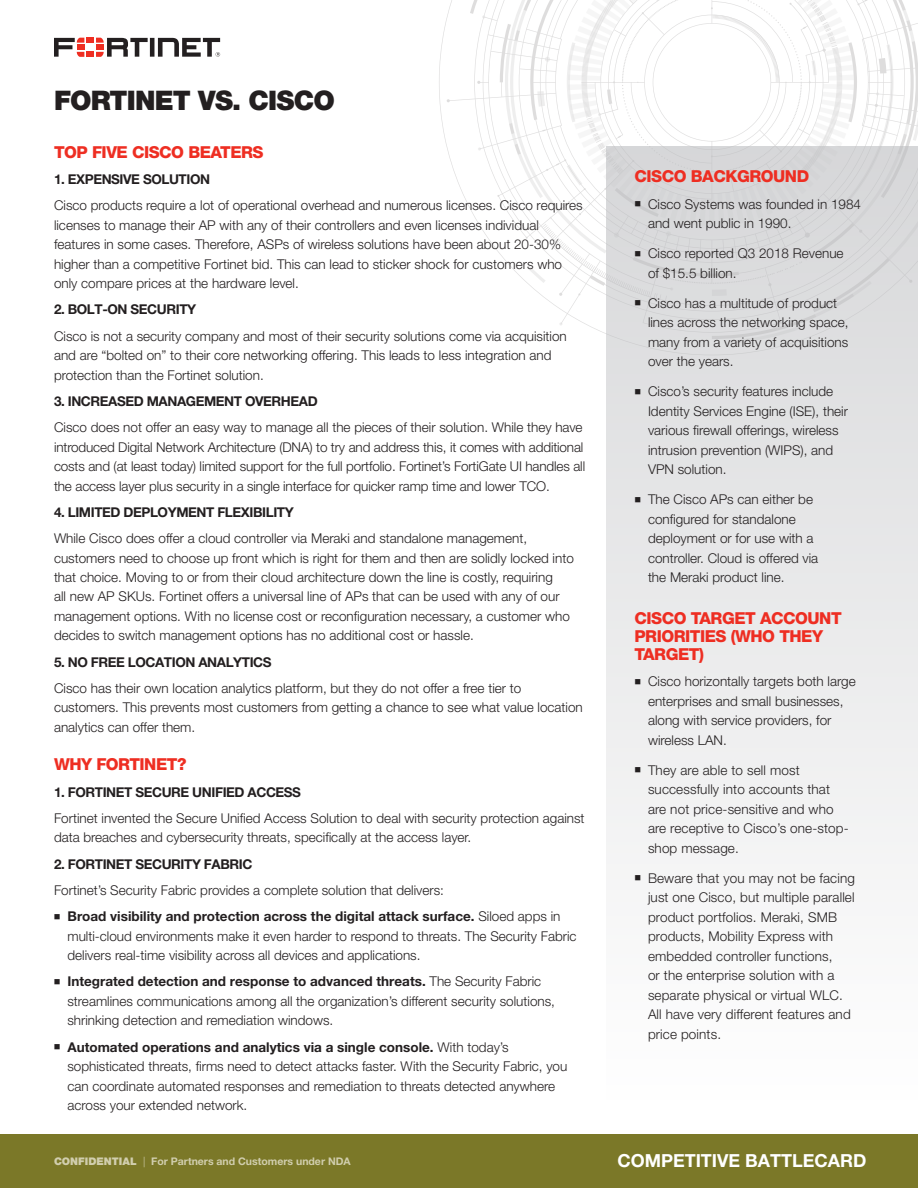
<style>
.page{position:relative;width:918px;height:1188px;background:#fff}
.page>*{position:absolute;margin:0;border:0;box-sizing:border-box;transform-origin:0 0}
.t1{font:900 27px "Helvetica Neue LT Pro";letter-spacing:-.03em;color:#231f20}
.t2{font:700 18px "Helvetica Neue LT Pro";color:#fff}
.t3{font:800 16.5px/18px "Helvetica Neue LT Pro";letter-spacing:-.03em;color:#ee2e22}
.t4{font:300 13.5px/19.5px "Helvetica Neue LT Pro";color:#231f20}
.t5{font:700 13.5px "Helvetica Neue LT Pro";letter-spacing:-.03em;color:#231f20}
.t6{font:700 10.5px "Helvetica Neue LT Pro";color:#d1ceae}
.s1{font-weight:700}
.s2{font-weight:900}
.s3{font-weight:300}
</style>
<div class="page">
<div style="left:0;top:1134px;width:918px;height:54px;background:#7b7828"></div>
<div style="left:86px;top:38px;width:8px;height:5px;background:#ee2e22"></div>
<div style="left:86px;top:52px;width:8px;height:5px;background:#ee2e22"></div>
<svg style="left:54px;top:38px;width:30px;height:19px"></svg>
<svg style="left:96px;top:38px;width:124px;height:19px"></svg>
<svg style="left:478px;top:0;width:440px;height:334px"></svg>
<svg style="left:542px;top:0;width:340px;height:301px"></svg>
<svg style="left:556px;top:159px;width:10px;height:7px"></svg>
<svg style="left:857px;top:0;width:11px;height:5px"></svg>
<div style="left:606px;top:146px;width:312px;height:953px;background:linear-gradient(to bottom,#d5d6d7,#fff)"></div>
<h1 class="t1" style="left:54px;top:85px;width:282px">FORTINET VS. CISCO</h1>
<p class="t3" style="left:54px;top:143px;width:211px">TOP FIVE CISCO BEATERS</p>
<p class="t5" style="left:54px;top:171px;width:158px">1. EXPENSIVE SOLUTION</p>
<p class="t4" style="left:54px;top:195px;width:530px">Cisco products require a lot of operational overhead and numerous licenses. Cisco requires licenses to manage their AP with any of their controllers and even licenses individual features in some cases. Therefore, ASPs of wireless solutions have been about 20-30% higher than a competitive Fortinet bid. This can lead to sticker shock for customers who only compare prices at the hardware level.</p>
<p class="t5" style="left:54px;top:301px;width:144px">2. BOLT-ON SECURITY</p>
<p class="t4" style="left:54px;top:326px;width:514px">Cisco is not a security company and most of their security solutions come via acquisition and are “bolted on” to their core networking offering. This leads to less integration and protection than the Fortinet solution.</p>
<p class="t5" style="left:54px;top:393px;width:265px">3. INCREASED MANAGEMENT OVERHEAD</p>
<p class="t4" style="left:54px;top:417px;width:533px">Cisco does not offer an easy way to manage all the pieces of their solution. While they have introduced Digital Network Architecture (DNA) to try and address this, it comes with additional costs and (at least today) limited support for the full portfolio. Fortinet’s FortiGate UI handles all the access layer plus security in a single interface for quicker ramp time and lower TCO.</p>
<p class="t5" style="left:54px;top:504px;width:241px">4. LIMITED DEPLOYMENT FLEXIBILITY</p>
<p class="t4" style="left:54px;top:528px;width:521px">While Cisco does offer a cloud controller via Meraki and standalone management, customers need to choose up front which is right for them and then are solidly locked into that choice. Moving to or from their cloud architecture down the line is costly, requiring<br>all new AP SKUs. Fortinet offers a universal line of APs that can be used with any of our management options. With no license cost or reconfiguration necessary, a customer who decides to switch management options has no additional cost or hassle.</p>
<p class="t5" style="left:54px;top:654px;width:219px">5. NO FREE LOCATION ANALYTICS</p>
<p class="t4" style="left:54px;top:678px;width:530px">Cisco has their own location analytics platform, but they do not offer a free tier to customers. This prevents most customers from getting a chance to see what value location analytics can offer them.</p>
<p class="t3" style="left:54px;top:755px;width:134px">WHY FORTINET?</p>
<p class="t5" style="left:54px;top:783px;width:249px">1. FORTINET SECURE UNIFIED ACCESS</p>
<p class="t4" style="left:54px;top:808px;width:532px">Fortinet invented the Secure Unified Access Solution to deal with security protection against data breaches and cybersecurity threats, specifically at the access layer.</p>
<p class="t5" style="left:54px;top:855px;width:200px">2. FORTINET SECURITY FABRIC</p>
<p class="t4" style="left:54px;top:880px;width:392px">Fortinet’s Security Fabric provides a complete solution that delivers:</p>
<p class="t4" style="left:68px;top:906px;width:511px;text-indent:-14px">■ <span class="s1">Broad visibility and protection across the digital attack surface.</span> Siloed apps in multi-cloud environments make it even harder to respond to threats. The Security Fabric delivers real-time visibility across all devices and applications.</p>
<p class="t4" style="left:68px;top:972px;width:489px;text-indent:-14px">■ <span class="s1">Integrated detection and response to advanced threats.</span> The Security Fabric streamlines communications among all the organization’s different security solutions, shrinking detection and remediation windows.</p>
<p class="t4" style="left:68px;top:1037px;width:501px;text-indent:-14px">■ <span class="s1">Automated operations and analytics via a single console.</span> With today’s sophisticated threats, firms need to detect attacks faster. With the Security Fabric, you can coordinate automated responses and remediation to threats detected anywhere across your extended network.</p>
<p class="t3" style="left:634px;top:168px;width:176px">CISCO BACKGROUND</p>
<p class="t4" style="left:648px;top:194px;width:215px;text-indent:-14px">■ Cisco Systems was founded in 1984 and went public in 1990.</p>
<p class="t4" style="left:648px;top:243px;width:197px;text-indent:-14px">■ Cisco reported Q3 2018 Revenue of $15.5 billion.</p>
<p class="t4" style="left:648px;top:293px;width:202px;text-indent:-14px">■ Cisco has a multitude of product lines across the networking space, many from a variety of acquisitions over the years.</p>
<p class="t4" style="left:648px;top:381px;width:202px;text-indent:-14px">■ Cisco’s security features include<br>Identity Services Engine (ISE), their various firewall offerings, wireless intrusion prevention (WIPS), and<br>VPN solution.</p>
<p class="t4" style="left:648px;top:489px;width:172px;text-indent:-14px">■ The Cisco APs can either be configured for standalone deployment or for use with a controller. Cloud is offered via the Meraki product line.</p>
<p class="t3" style="left:634px;top:609px;width:209px">CISCO TARGET ACCOUNT<br>PRIORITIES (WHO THEY<br>TARGET)</p>
<p class="t4" style="left:648px;top:672px;width:209px;text-indent:-14px">■ Cisco horizontally targets both large enterprises and small businesses, along with service providers, for wireless LAN.</p>
<p class="t4" style="left:648px;top:760px;width:202px;text-indent:-14px">■ They are able to sell most successfully into accounts that are not price-sensitive and who are receptive to Cisco’s one-stop&shy;shop message.</p>
<p class="t4" style="left:648px;top:868px;width:208px;text-indent:-14px">■ Beware that you may not be facing just one Cisco, but multiple parallel product portfolios. Meraki, SMB products, Mobility Express with embedded controller functions,<br>or the enterprise solution with a separate physical or virtual WLC.<br>All have very different features and price points.</p>
<p class="t6" style="left:54px;top:1155px;width:298px"><span class="s2">CONFIDENTIAL</span> <span class="s3">|</span> For Partners and Customers under NDA</p>
<h2 class="t2" style="left:617px;top:1150px;width:251px">COMPETITIVE BATTLECARD</h2>
</div>
